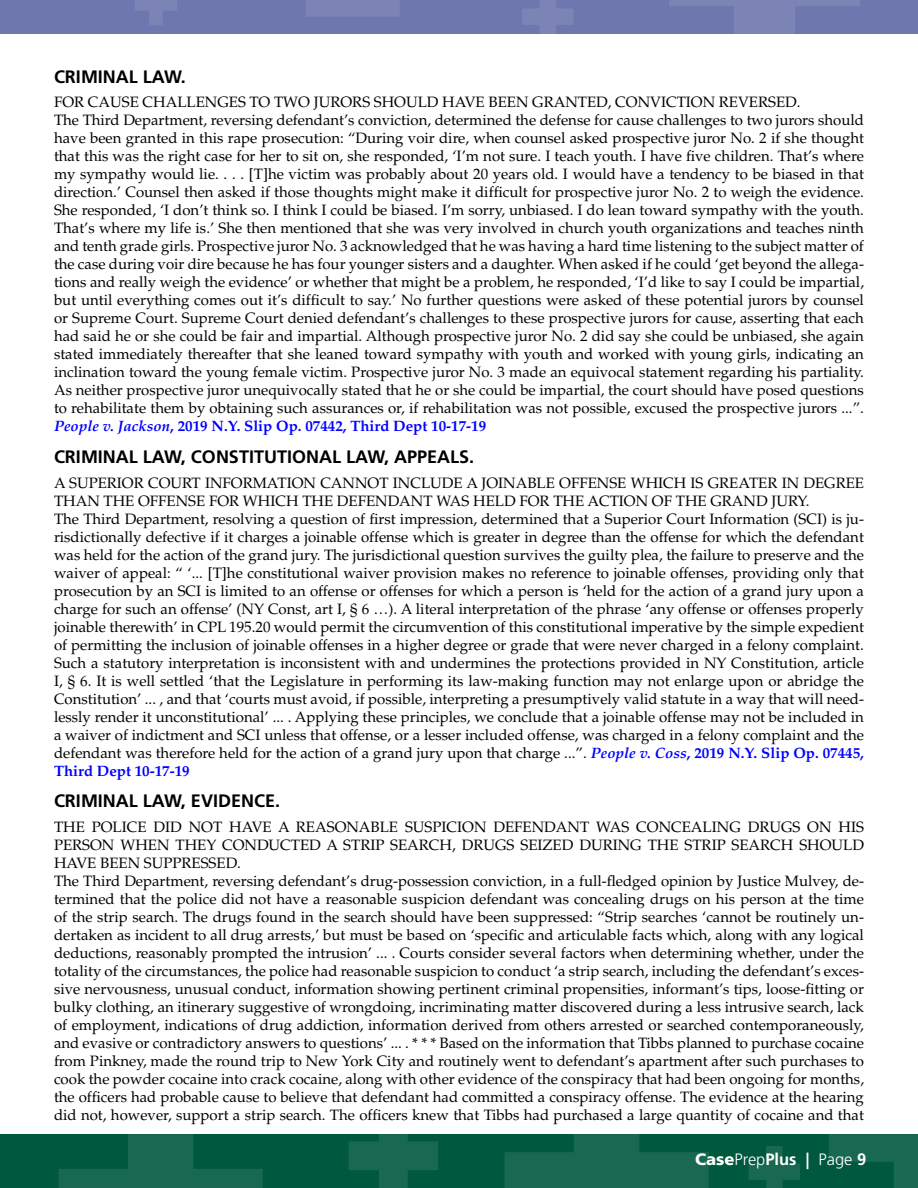
<style>
.page{position:relative;width:918px;height:1188px;background:#fff}
.page>*{position:absolute;margin:0;border:0;box-sizing:border-box;transform-origin:0 0}
.area_of_law{font:700 18px "Frutiger";color:#000}
.t1{font:300 16.5px "Frutiger";color:#fff}
.Body_Copy{font:15px/18px "Palatino";color:#000;text-align:justify}
.s1{font-weight:700;font-style:italic;color:#00f}
.s2{font-weight:700;color:#00f}
.s3{font-weight:900}
.s4{font-weight:700}
</style>
<div class="page">
<div style="left:0;top:0;width:918px;height:33px;background:#6e77ae"></div>
<div style="left:0;top:1134px;width:918px;height:54px;background:#00583d"></div>
<svg style="left:504px;top:1134px;width:205px;height:54px"></svg>
<svg style="left:59px;top:1134px;width:204px;height:54px"></svg>
<svg style="left:0;top:33px;width:23px;height:1px"></svg>
<svg style="left:306px;top:0;width:93px;height:16px"></svg>
<svg style="left:348px;top:1134px;width:90px;height:54px"></svg>
<svg style="left:749px;top:1146px;width:51px;height:42px"></svg>
<svg style="left:522px;top:0;width:52px;height:34px"></svg>
<svg style="left:135px;top:0;width:42px;height:25px"></svg>
<svg style="left:829px;top:1134px;width:89px;height:54px"></svg>
<svg style="left:669px;top:0;width:191px;height:34px"></svg>
<p class="area_of_law" style="left:54px;top:66px;width:133px">CRIMINAL LAW.</p>
<p class="Body_Copy" style="left:54px;top:94px;width:748px">FOR CAUSE CHALLENGES TO TWO JURORS SHOULD HAVE BEEN GRANTED, CONVICTION REVERSED.</p>
<p class="Body_Copy" style="left:54px;top:112px;width:812px">The Third Department, reversing defendant’s conviction, determined the defense for cause challenges to two jurors should have been granted in this rape prosecution: “During voir dire, when counsel asked prospective juror No. 2 if she thought that this was the right case for her to sit on, she responded, ‘I’m not sure. I teach youth. I have five children. That’s where my sympathy would lie. . . . [T]he victim was probably about 20 years old. I would have a tendency to be biased in that direction.’ Counsel then asked if those thoughts might make it difficult for prospective juror No. 2 to weigh the evidence.<br>She responded, ‘I don’t think so. I think I could be biased. I’m sorry, unbiased. I do lean toward sympathy with the youth.<br>That’s where my life is.’ She then mentioned that she was very involved in church youth organizations and teaches ninth and tenth grade girls. Prospective juror No. 3 acknowledged that he was having a hard time listening to the subject matter of the case during voir dire because he has four younger sisters and a daughter. When asked if he could ‘get beyond the allega&shy;tions and really weigh the evidence’ or whether that might be a problem, he responded, ‘I’d like to say I could be impartial, but until everything comes out it’s difficult to say.’ No further questions were asked of these potential jurors by counsel or Supreme Court. Supreme Court denied defendant’s challenges to these prospective jurors for cause, asserting that each had said he or she could be fair and impartial. Although prospective juror No. 2 did say she could be unbiased, she again stated immediately thereafter that she leaned toward sympathy with youth and worked with young girls, indicating an inclination toward the young female victim. Prospective juror No. 3 made an equivocal statement regarding his partiality.<br>As neither prospective juror unequivocally stated that he or she could be impartial, the court should have posed questions to rehabilitate them by obtaining such assurances or, if rehabilitation was not possible, excused the prospective jurors ...”.<br><span class="s1">People v. Jackson</span><span class="s2">, 2019 N.Y. Slip Op. 07442, Third Dept 10-17-19</span></p>
<p class="area_of_law" style="left:54px;top:446px;width:422px">CRIMINAL LAW, CONSTITUTIONAL LAW, APPEALS.</p>
<p class="Body_Copy" style="left:54px;top:474px;width:812px">A SUPERIOR COURT INFORMATION CANNOT INCLUDE A JOINABLE OFFENSE WHICH IS GREATER IN DEGREE<br>THAN THE OFFENSE FOR WHICH THE DEFENDANT WAS HELD FOR THE ACTION OF THE GRAND JURY.</p>
<p class="Body_Copy" style="left:54px;top:510px;width:812px">The Third Department, resolving a question of first impression, determined that a Superior Court Information (SCI) is ju&shy;risdictionally defective if it charges a joinable offense which is greater in degree than the offense for which the defendant was held for the action of the grand jury. The jurisdictional question survives the guilty plea, the failure to preserve and the waiver of appeal: “ ‘... [T]he constitutional waiver provision makes no reference to joinable offenses, providing only that prosecution by an SCI is limited to an offense or offenses for which a person is ‘held for the action of a grand jury upon a charge for such an offense’ (NY Const, art I, § 6 …). A literal interpretation of the phrase ‘any offense or offenses properly joinable therewith’ in CPL 195.20 would permit the circumvention of this constitutional imperative by the simple expedient of permitting the inclusion of joinable offenses in a higher degree or grade that were never charged in a felony complaint.<br>Such a statutory interpretation is inconsistent with and undermines the protections provided in NY Constitution, article I, § 6. It is well settled ‘that the Legislature in performing its law-making function may not enlarge upon or abridge the Constitution’ ... , and that ‘courts must avoid, if possible, interpreting a presumptively valid statute in a way that will need&shy;lessly render it unconstitutional’ ... . Applying these principles, we conclude that a joinable offense may not be included in a waiver of indictment and SCI unless that offense, or a lesser included offense, was charged in a felony complaint and the defendant was therefore held for the action of a grand jury upon that charge ...”. <span class="s1">People v. Coss</span><span class="s2">, 2019 N.Y. Slip Op. 07445, Third Dept 10-17-19</span></p>
<p class="area_of_law" style="left:54px;top:790px;width:228px">CRIMINAL LAW, EVIDENCE.</p>
<p class="Body_Copy" style="left:54px;top:818px;width:812px">THE POLICE DID NOT HAVE A REASONABLE SUSPICION DEFENDANT WAS CONCEALING DRUGS ON HIS PERSON WHEN THEY CONDUCTED A STRIP SEARCH, DRUGS SEIZED DURING THE STRIP SEARCH SHOULD HAVE BEEN SUPPRESSED.</p>
<p class="Body_Copy" style="left:54px;top:872px;width:812px">The Third Department, reversing defendant’s drug-possession conviction, in a full-fledged opinion by Justice Mulvey, de&shy;termined that the police did not have a reasonable suspicion defendant was concealing drugs on his person at the time of the strip search. The drugs found in the search should have been suppressed: “Strip searches ‘cannot be routinely un&shy;dertaken as incident to all drug arrests,’ but must be based on ‘specific and articulable facts which, along with any logical deductions, reasonably prompted the intrusion’ ... . Courts consider several factors when determining whether, under the totality of the circumstances, the police had reasonable suspicion to conduct ‘a strip search, including the defendant’s exces&shy;sive nervousness, unusual conduct, information showing pertinent criminal propensities, informant’s tips, loose-fitting or bulky clothing, an itinerary suggestive of wrongdoing, incriminating matter discovered during a less intrusive search, lack of employment, indications of drug addiction, information derived from others arrested or searched contemporaneously, and evasive or contradictory answers to questions’ ... . * * * Based on the information that Tibbs planned to purchase cocaine from Pinkney, made the round trip to New York City and routinely went to defendant’s apartment after such purchases to cook the powder cocaine into crack cocaine, along with other evidence of the conspiracy that had been ongoing for months, the officers had probable cause to believe that defendant had committed a conspiracy offense. The evidence at the hearing did not, however, support a strip search. The officers knew that Tibbs had purchased a large quantity of cocaine and that</p>
<p class="t1" style="left:695px;top:1150px;width:173px"><span class="s3">Case</span>Prep<span class="s4">Plus |</span> Page <span class="s4">9</span></p>
</div>
